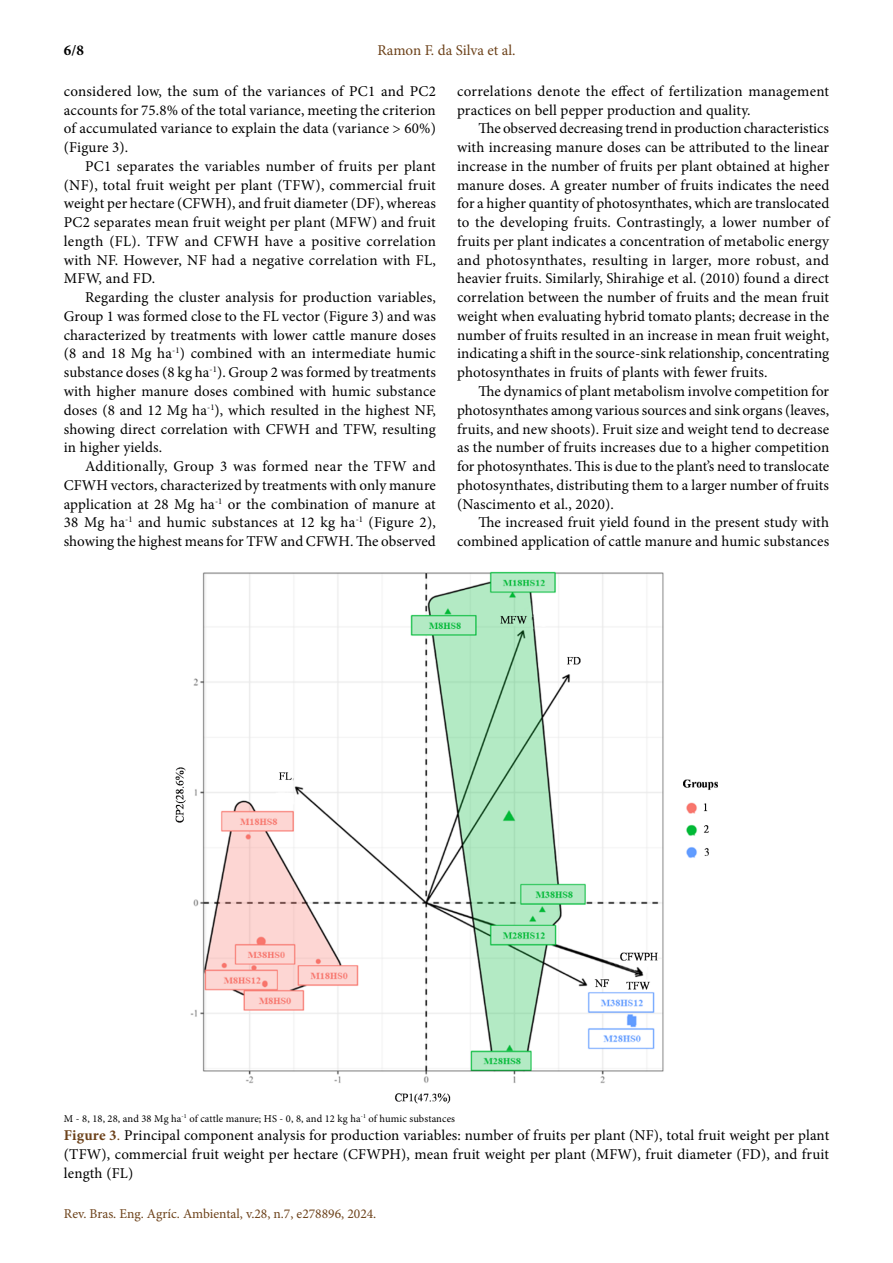
<style>
.page{position:relative;width:893px;height:1263px;background:#fff}
.page>*{position:absolute;margin:0;border:0;box-sizing:border-box;transform-origin:0 0}
.t1{font:15px/18.8px "Minion Pro";letter-spacing:.01em;color:#000;text-align:justify}
.t2{font:15px "Minion Pro";color:#6c4119}
.t3{font:700 15px "Minion Pro";color:#000}
.t4{font:13.5px "Minion Pro";color:#6c4119}
.t5{font:10.5px "Minion Pro";letter-spacing:.01em;color:#000}
.s1{font-weight:700;color:#6c4119}
.s2{color:#6c4119}
</style>
<div class="page">
<img style="left:175px;top:571px;width:543px;height:533px">
<p class="t3" style="left:64px;top:40px;width:21px">6/8</p>
<p class="t2" style="left:377px;top:40px;width:140px">Ramon F. da Silva et al.</p>
<p class="t1" style="left:64px;top:82px;width:374px">considered low, the sum of the variances of PC1 and PC2 accounts for 75.8% of the total variance, meeting the criterion of accumulated variance to explain the data (variance &gt; 60%) (Figure 3).</p>
<p class="t1" style="left:64px;top:157px;width:374px;text-indent:21px">PC1 separates the variables number of fruits per plant (NF), total fruit weight per plant (TFW), commercial fruit weight per hectare (CFWH), and fruit diameter (DF), whereas PC2 separates mean fruit weight per plant (MFW) and fruit length (FL). TFW and CFWH have a positive correlation with NF. However, NF had a negative correlation with FL, MFW, and FD.</p>
<p class="t1" style="left:64px;top:288px;width:374px;text-indent:21px">Regarding the cluster analysis for production variables, Group 1 was formed close to the FL vector (Figure 3) and was characterized by treatments with lower cattle manure doses (8 and 18 Mg ha<sup>-1</sup>) combined with an intermediate humic substance doses (8 kg ha<sup>-1</sup>). Group 2 was formed by treatments with higher manure doses combined with humic substance doses (8 and 12 Mg ha<sup>-1</sup>), which resulted in the highest NF, showing direct correlation with CFWH and TFW, resulting in higher yields.</p>
<p class="t1" style="left:64px;top:457px;width:374px;text-indent:21px">Additionally, Group 3 was formed near the TFW and CFWH vectors, characterized by treatments with only manure application at 28 Mg ha<sup>-1</sup> or the combination of manure at 38 Mg ha<sup>-1</sup> and humic substances at 12 kg ha<sup>-1</sup> (Figure 2), showing the highest means for TFW and CFWH. The observed</p>
<p class="t1" style="left:457px;top:82px;width:374px">correlations denote the effect of fertilization management practices on bell pepper production and quality.</p>
<p class="t1" style="left:457px;top:119px;width:374px;text-indent:21px">The observed decreasing trend in production characteristics with increasing manure doses can be attributed to the linear increase in the number of fruits per plant obtained at higher manure doses. A greater number of fruits indicates the need for a higher quantity of photosynthates, which are translocated to the developing fruits. Contrastingly, a lower number of fruits per plant indicates a concentration of metabolic energy and photosynthates, resulting in larger, more robust, and heavier fruits. Similarly, Shirahige et al. (2010) found a direct correlation between the number of fruits and the mean fruit weight when evaluating hybrid tomato plants; decrease in the number of fruits resulted in an increase in mean fruit weight, indicating a shift in the source-sink relationship, concentrating photosynthates in fruits of plants with fewer fruits.</p>
<p class="t1" style="left:457px;top:382px;width:374px;text-indent:21px">The dynamics of plant metabolism involve competition for photosynthates among various sources and sink organs (leaves, fruits, and new shoots). Fruit size and weight tend to decrease as the number of fruits increases due to a higher competition for photosynthates. This is due to the plant’s need to translocate photosynthates, distributing them to a larger number of fruits (Nascimento et al., 2020).</p>
<p class="t1" style="left:457px;top:513px;width:374px;text-align:right">The increased fruit yield found in the present study with combined application of cattle manure and humic substances</p>
<p class="t5" style="left:64px;top:1111px;width:393px">M - 8, 18, 28, and 38 Mg ha<sup>-1</sup> of cattle manure; HS - 0, 8, and 12 kg ha<sup>-1</sup> of humic substances</p>
<p class="t1" style="left:64px;top:1126px;width:767px"><span class="s1">Figure 3</span><span class="s2">.</span> Principal component analysis for production variables: number of fruits per plant (NF), total fruit weight per plant (TFW), commercial fruit weight per hectare (CFWPH), mean fruit weight per plant (MFW), fruit diameter (FD), and fruit length (FL)</p>
<p class="t4" style="left:64px;top:1204px;width:314px">Rev. Bras. Eng. Agríc. Ambiental, v.28, n.7, e278896, 2024.</p>
</div>
